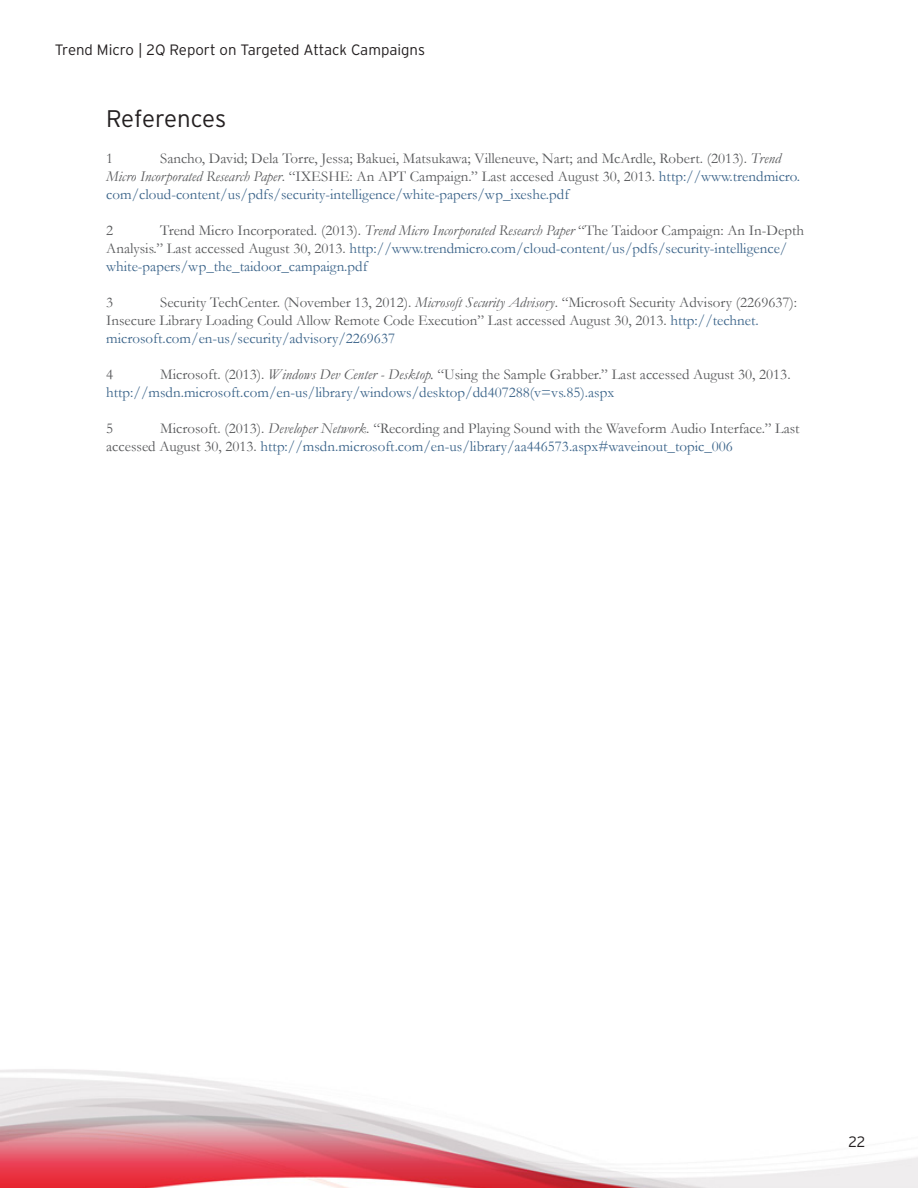
<style>
.page{position:relative;width:918px;height:1188px;background:#fff}
.page>*{position:absolute;margin:0;border:0;box-sizing:border-box;transform-origin:0 0}
.Heading_1{font:300 24px "Interstate";letter-spacing:-.01em;color:#231f20}
.Source{font:15px/18px "Garamond";color:#57585a}
.Source-2{font:15px/18px "Garamond";color:#3a6389}
.t1{font:300 15px "Interstate";color:#231f20}
.s1{font-style:italic}
.s2{color:#3a6389}
.s3{color:#57585a}
.s4{font-style:italic;color:#57585a}
</style>
<div class="page">
<img style="left:1px;top:1069px;width:917px;height:119px">
<p class="t1" style="left:55px;top:40px;width:372px">Trend Micro | 2Q Report on Targeted Attack Campaigns</p>
<p class="Heading_1" style="left:106px;top:104px;width:122px">References</p>
<p class="Source" style="left:106px;top:149px;width:9px">1</p>
<p class="Source" style="left:106px;top:149px;width:695px;text-indent:54px">Sancho, David; Dela Torre, Jessa; Bakuei, Matsukawa; Villeneuve, Nart; and McArdle, Robert. (2013). <span class="s1">Trend<br>Micro Incorporated Research Paper</span>. “IXESHE: An APT Campaign.” Last accesed August 30, 2013. <span class="s2">http://www.trendmicro. com/cloud-content/us/pdfs/security-intelligence/white-papers/wp_ixeshe.pdf</span></p>
<p class="Source" style="left:106px;top:221px;width:9px">2</p>
<p class="Source-2" style="left:106px;top:221px;width:700px;text-indent:54px"><span class="s3">Trend Micro Incorporated. (2013).</span> <span class="s4">Trend Micro Incorporated Research Paper</span> <span class="s3">“The Taidoor Campaign: An In-Depth<br>Analysis.” Last accessed August 30, 2013.</span> http://www.trendmicro.com/cloud-content/us/pdfs/security-intelligence/ white-papers/wp_the_taidoor_campaign.pdf</p>
<p class="Source" style="left:106px;top:293px;width:9px">3</p>
<p class="Source" style="left:106px;top:293px;width:692px;text-indent:54px">Security TechCenter. (November 13, 2012). <span class="s1">Microsoft Security Advisory</span>. “Microsoft Security Advisory (2269637):<br>Insecure Library Loading Could Allow Remote Code Execution” Last accessed August 30, 2013. <span class="s2">http://technet. microsoft.com/en-us/security/advisory/2269637</span></p>
<p class="Source" style="left:106px;top:365px;width:9px">4</p>
<p class="Source-2" style="left:106px;top:365px;width:686px;text-indent:54px"><span class="s3">Microsoft. (2013).</span> <span class="s4">Windows Dev Center - Desktop.</span> <span class="s3">“Using the Sample Grabber.” Last accessed August 30, 2013. </span>http://msdn.microsoft.com/en-us/library/windows/desktop/dd407288(v=vs.85).aspx</p>
<p class="Source" style="left:106px;top:419px;width:9px">5</p>
<p class="Source" style="left:106px;top:419px;width:695px;text-indent:54px">Microsoft. (2013). <span class="s1">Developer Network</span>. “Recording and Playing Sound with the Waveform Audio Interface.” Last accessed August 30, 2013. <span class="s2">http://msdn.microsoft.com/en-us/library/aa446573.aspx#waveinout_topic_006</span></p>
<p class="t1" style="left:849px;top:1132px;width:18px">22</p>
</div>
